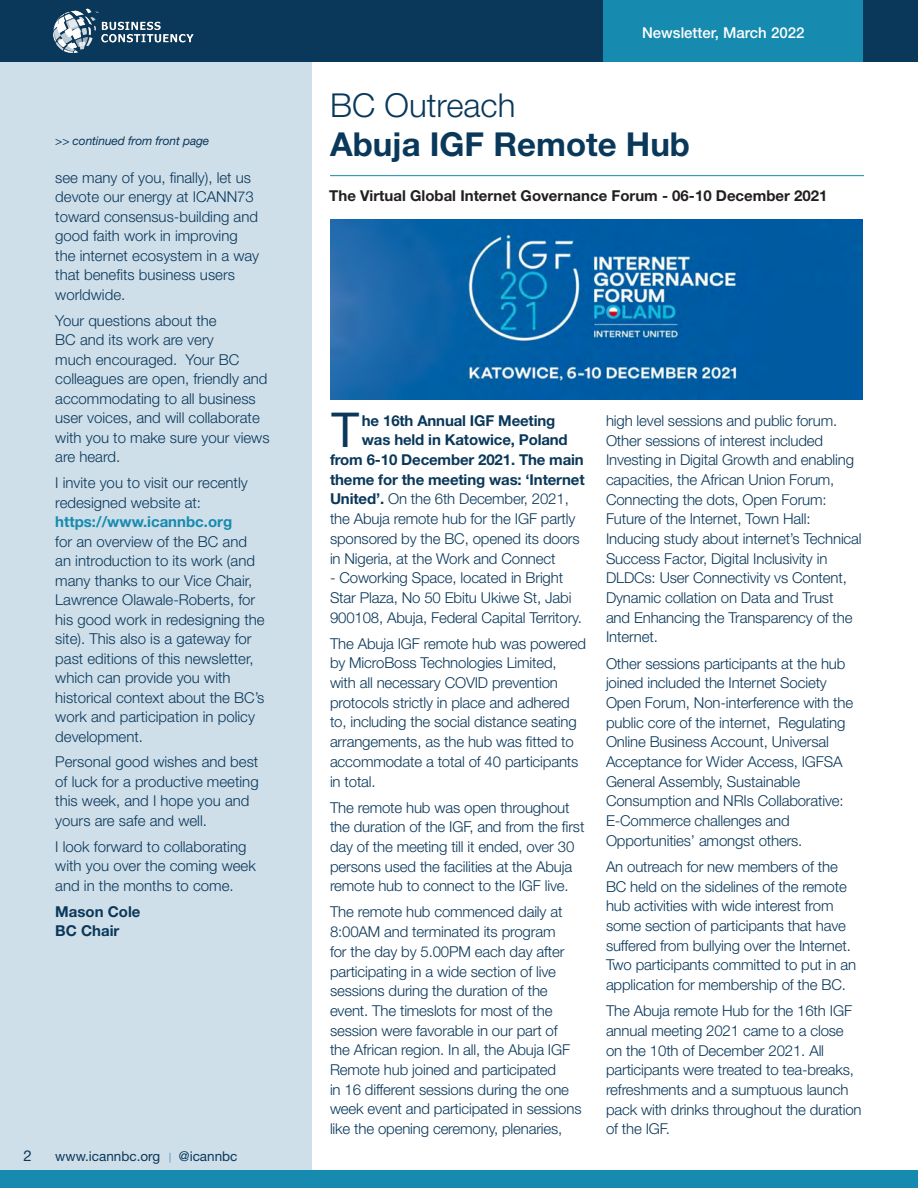
<style>
.page{position:relative;width:918px;height:1188px;background:#fff}
.page>*{position:absolute;margin:0;border:0;box-sizing:border-box;transform-origin:0 0}
.t1{font:48.15px "Helvetica Neue LT Std";color:#0a385a}
.t2{font:700 33px/39px "Helvetica Neue LT Std";color:#0a385a}
.t3{font:300 15px/19.6px "Helvetica Neue LT Std";letter-spacing:-.01em;color:#0a385a}
.t4{font:700 15px/19.5px "Helvetica Neue LT Std";letter-spacing:-.01em;color:#0a385a}
.t5{font:700 15px "Helvetica Neue LT Std";color:#231f20}
.t6{font:500 15px "Helvetica Neue LT Std";color:#fff}
.t7{font:15px "Helvetica Neue LT Std";color:#0a385a}
.t8{font:13.5px "Helvetica Neue LT Std";color:#0a385a}
.t9{font:italic 12px "Helvetica Neue LT Std";letter-spacing:-.01em;color:#0a385a}
.s1{font-weight:700;color:#168aaf}
.s2{font-weight:300}
.s3{font-weight:700}
</style>
<div class="page">
<div style="left:0;top:62px;width:312px;height:1108px;background:#cfdfea"></div>
<div style="left:0;top:0;width:918px;height:62px;background:#0a385a"></div>
<div style="left:604px;top:0;width:259px;height:62px;background:#168aaf"></div>
<div style="left:0;top:1170px;width:918px;height:18px;background:#168aaf"></div>
<svg style="left:169px;top:1153px;width:2px;height:9px"></svg>
<img style="left:52px;top:9px;width:142px;height:44px">
<hr style="left:330px;top:175px;width:534px;height:1px;background:#168aaf">
<img style="left:330px;top:220px;width:533px;height:180px">
<p class="t9" style="left:55px;top:134px;width:156px">&gt;&gt; continued from front page</p>
<p class="t3" style="left:55px;top:167px;width:205px">see many of you, finally), let us devote our energy at ICANN73 toward consensus-building and good faith work in improving the internet ecosystem in a way that benefits business users worldwide.</p>
<p class="t3" style="left:55px;top:310px;width:216px">Your questions about the<br>BC and its work are very<br>much encouraged. Your BC colleagues are open, friendly and accommodating to all business user voices, and will collaborate with you to make sure your views are heard.</p>
<p class="t3" style="left:55px;top:473px;width:211px">I invite you to visit our recently redesigned website at: <span class="s1">https://www.icannbc.org<br></span>for an overview of the BC and an introduction to its work (and many thanks to our Vice Chair,<br>Lawrence Olawale-Roberts, for his good work in redesigning the site). This also is a gateway for past editions of this newsletter, which can provide you with historical context about the BC’s work and participation in policy development.</p>
<p class="t3" style="left:55px;top:752px;width:205px">Personal good wishes and best of luck for a productive meeting this week, and I hope you and yours are safe and well.</p>
<p class="t3" style="left:55px;top:836px;width:202px">I look forward to collaborating with you over the coming week and in the months to come.</p>
<p class="t4" style="left:55px;top:901px;width:87px">Mason Cole<br>BC Chair</p>
<p class="t7" style="left:23px;top:1147px;width:10px">2</p>
<p class="t8" style="left:55px;top:1148px;width:106px">www.icannbc.org</p>
<p class="t8" style="left:179px;top:1148px;width:60px">@icannbc</p>
<p class="t6" style="left:642px;top:24px;width:164px">Newsletter, March 2022</p>
<p class="t2" style="left:330px;top:85px;width:361px"><span class="s2">BC Outreach<br></span>Abuja IGF Remote Hub</p>
<p class="t5" style="left:329px;top:186px;width:500px">The Virtual Global Internet Governance Forum - 06-10 December 2021</p>
<p class="t1" style="left:331px;top:401px;width:29px">T</p>
<p class="t4" style="left:362px;top:410px;width:195px">he 16th Annual IGF Meeting</p>
<p class="t4" style="left:362px;top:430px;width:207px">was held in Katowice, Poland</p>
<p class="t4" style="left:330px;top:450px;width:255px">from 6-10 December 2021. The main</p>
<p class="t4" style="left:330px;top:469px;width:256px">theme for the meeting was: ‘Internet</p>
<p class="t3" style="left:330px;top:489px;width:240px"><span class="s3">United’.</span> On the 6th December, 2021,</p>
<p class="t3" style="left:330px;top:509px;width:247px">the Abuja remote hub for the IGF partly</p>
<p class="t3" style="left:330px;top:528px;width:251px">sponsored by the BC, opened its doors</p>
<p class="t3" style="left:330px;top:548px;width:227px">in Nigeria, at the Work and Connect</p>
<p class="t3" style="left:330px;top:568px;width:253px">- Coworking Space, located in Bright<br>Star Plaza, No 50 Ebitu Ukiwe St, Jabi<br>900108, Abuja, Federal Capital Territory.</p>
<p class="t3" style="left:330px;top:633px;width:257px">The Abuja IGF remote hub was powered by MicroBoss Technologies Limited, with all necessary COVID prevention protocols strictly in place and adhered to, including the social distance seating arrangements, as the hub was fitted to accommodate a total of 40 participants in total.</p>
<p class="t3" style="left:330px;top:797px;width:256px">The remote hub was open throughout the duration of the IGF, and from the first day of the meeting till it ended, over 30 persons used the facilities at the Abuja remote hub to connect to the IGF live.</p>
<p class="t3" style="left:330px;top:902px;width:253px">The remote hub commenced daily at 8:00AM and terminated its program<br>for the day by 5.00PM each day after participating in a wide section of live sessions during the duration of the event. The timeslots for most of the session were favorable in our part of<br>the African region. In all, the Abuja IGF Remote hub joined and participated<br>in 16 different sessions during the one week event and participated in sessions like the opening ceremony, plenaries,</p>
<p class="t3" style="left:606px;top:410px;width:257px">high level sessions and public forum.<br>Other sessions of interest included Investing in Digital Growth and enabling capacities, the African Union Forum, Connecting the dots, Open Forum:<br>Future of the Internet, Town Hall:<br>Inducing study about internet’s Technical Success Factor, Digital Inclusivity in DLDCs: User Connectivity vs Content, Dynamic collation on Data and Trust<br>and Enhancing the Transparency of the Internet.</p>
<p class="t3" style="left:606px;top:653px;width:249px">Other sessions participants at the hub joined included the Internet Society Open Forum, Non-interference with the public core of the internet, Regulating Online Business Account, Universal Acceptance for Wider Access, IGFSA General Assembly, Sustainable Consumption and NRIs Collaborative:<br>E-Commerce challenges and Opportunities’ amongst others.</p>
<p class="t3" style="left:606px;top:856px;width:252px">An outreach for new members of the BC held on the sidelines of the remote hub activities with wide interest from some section of participants that have suffered from bullying over the Internet.<br>Two participants committed to put in an application for membership of the BC.</p>
<p class="t3" style="left:606px;top:1001px;width:257px">The Abuja remote Hub for the 16th IGF annual meeting 2021 came to a close on the 10th of December 2021. All participants were treated to tea-breaks, refreshments and a sumptuous launch pack with drinks throughout the duration of the IGF.</p>
</div>
